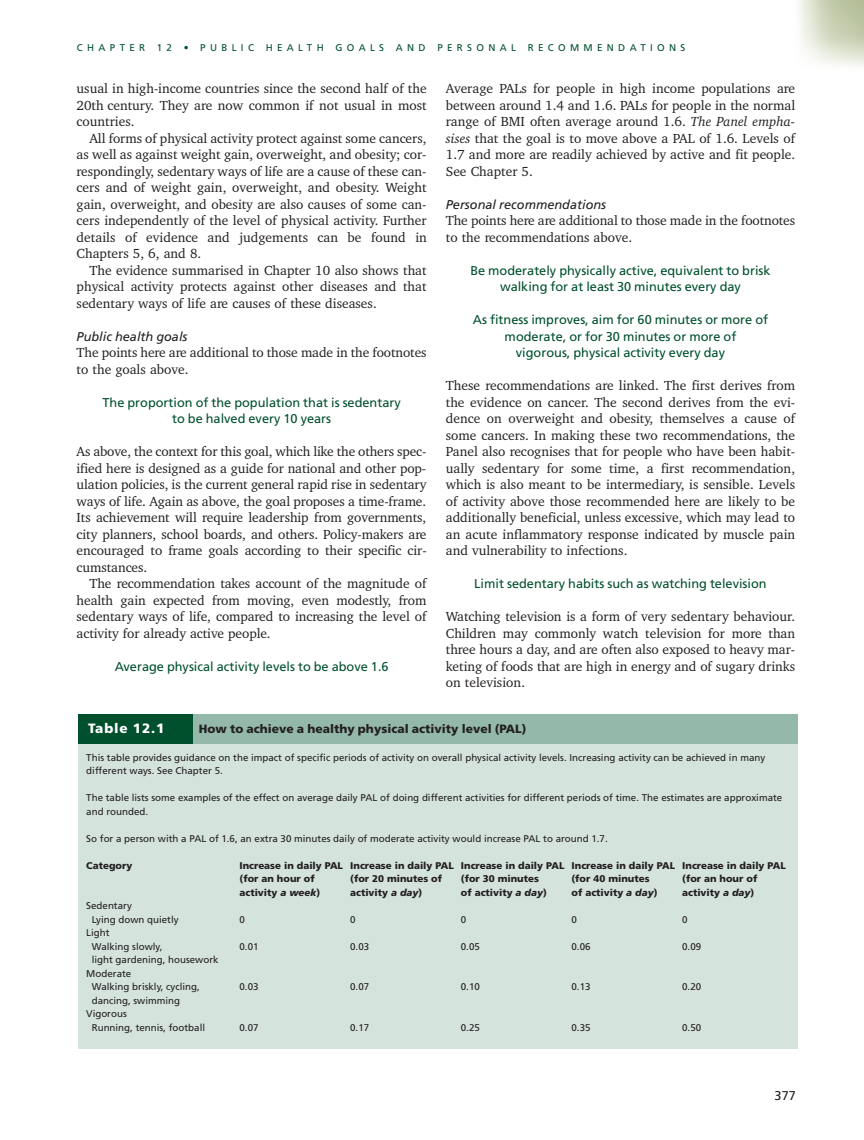
<style>
.page{position:relative;width:864px;height:1140px;background:#fff}
.page>*{position:absolute;margin:0;border:0;box-sizing:border-box;transform-origin:0 0}
.t1{font:13.5px/16.5px "Charter IT Cby BT";color:#231f20;text-align:justify}
.t2{font:900 13.5px "Frutiger";letter-spacing:.06em;color:#fff}
.t3{font:12.75px/16.5px "Frutiger";color:#00502e;text-align:center}
.t4{font:italic 12.75px "Frutiger";color:#231f20}
.t5{font:12.75px "Frutiger";color:#231f20}
.t6{font:900 12px "Frutiger";color:#231f20}
.t7{font:9.75px/13.5px "Frutiger";color:#231f20}
.t8{font:900 9.75px/13.5px "Frutiger";color:#231f20}
.t9{font:9.75px "Frutiger";letter-spacing:.445em;color:#00502e}
.s1{font-style:italic}
</style>
<div class="page">
<div style="left:78px;top:714px;width:718px;height:334px;background:#d5e3dd"></div>
<div style="left:78px;top:714px;width:115px;height:29px;background:#00502e"></div>
<div style="left:193px;top:714px;width:603px;height:29px;background:#94b9ab"></div>
<p class="t9" style="left:77px;top:44px;width:609px">CHAPTER 12 • PUBLIC HEALTH GOALS AND PERSONAL RECOMMENDATIONS</p>
<p class="t1" style="left:77px;top:81px;width:351px">usual in high-income countries since the second half of the 20th century. They are now common if not usual in most countries.</p>
<p class="t1" style="left:77px;top:131px;width:351px;text-indent:13px">All forms of physical activity protect against some cancers, as well as against weight gain, overweight, and obesity; cor&shy;respondingly, sedentary ways of life are a cause of these can&shy;cers and of weight gain, overweight, and obesity. Weight gain, overweight, and obesity are also causes of some can&shy;cers independently of the level of physical activity. Further details of evidence and judgements can be found in Chapters 5, 6, and 8.</p>
<p class="t1" style="left:77px;top:263px;width:351px;text-indent:13px">The evidence summarised in Chapter 10 also shows that physical activity protects against other diseases and that sedentary ways of life are causes of these diseases.</p>
<p class="t4" style="left:77px;top:331px;width:112px">Public health goals</p>
<p class="t1" style="left:77px;top:345px;width:351px">The points here are additional to those made in the footnotes to the goals above.</p>
<p class="t3" style="left:102px;top:395px;width:300px">The proportion of the population that is sedentary to be halved every 10 years</p>
<p class="t1" style="left:77px;top:444px;width:351px">As above, the context for this goal, which like the others spec&shy;ified here is designed as a guide for national and other pop&shy;ulation policies, is the current general rapid rise in sedentary ways of life. Again as above, the goal proposes a time-frame.<br>Its achievement will require leadership from governments, city planners, school boards, and others. Policy-makers are encouraged to frame goals according to their specific cir&shy;cumstances.</p>
<p class="t1" style="left:77px;top:576px;width:351px;text-indent:13px">The recommendation takes account of the magnitude of health gain expected from moving, even modestly, from sedentary ways of life, compared to increasing the level of activity for already active people.</p>
<p class="t3" style="left:115px;top:659px;width:275px">Average physical activity levels to be above 1.6</p>
<p class="t1" style="left:445px;top:81px;width:351px">Average PALs for people in high income populations are between around 1.4 and 1.6. PALs for people in the normal range of BMI often average around 1.6. <span class="s1">The Panel empha&shy;sises</span> that the goal is to move above a PAL of 1.6. Levels of 1.7 and more are readily achieved by active and fit people.<br>See Chapter 5.</p>
<p class="t4" style="left:445px;top:199px;width:162px">Personal recommendations</p>
<p class="t1" style="left:445px;top:213px;width:351px">The points here are additional to those made in the footnotes to the recommendations above.</p>
<p class="t3" style="left:470px;top:263px;width:302px">Be moderately physically active, equivalent to brisk walking for at least 30 minutes every day</p>
<p class="t3" style="left:472px;top:312px;width:296px">As fitness improves, aim for 60 minutes or more of moderate, or for 30 minutes or more of<br>vigorous, physical activity every day</p>
<p class="t1" style="left:445px;top:378px;width:351px">These recommendations are linked. The first derives from the evidence on cancer. The second derives from the evi&shy;dence on overweight and obesity, themselves a cause of some cancers. In making these two recommendations, the Panel also recognises that for people who have been habit&shy;ually sedentary for some time, a first recommendation, which is also meant to be intermediary, is sensible. Levels of activity above those recommended here are likely to be additionally beneficial, unless excessive, which may lead to an acute inflammatory response indicated by muscle pain and vulnerability to infections.</p>
<p class="t3" style="left:474px;top:576px;width:294px">Limit sedentary habits such as watching television</p>
<p class="t1" style="left:445px;top:609px;width:351px">Watching television is a form of very sedentary behaviour.<br>Children may commonly watch television for more than three hours a day, and are often also exposed to heavy mar&shy;keting of foods that are high in energy and of sugary drinks on television.</p>
<p class="t2" style="left:88px;top:723px;width:78px">Table 12.1</p>
<p class="t6" style="left:199px;top:724px;width:329px">How to achieve a healthy physical activity level (PAL)</p>
<p class="t7" style="left:86px;top:751px;width:680px">This table provides guidance on the impact of specific periods of activity on overall physical activity levels. Increasing activity can be achieved in many different ways. See Chapter 5.</p>
<p class="t7" style="left:86px;top:791px;width:697px">The table lists some examples of the effect on average daily PAL of doing different activities for different periods of time. The estimates are approximate and rounded.</p>
<p class="t7" style="left:86px;top:832px;width:522px">So for a person with a PAL of 1.6, an extra 30 minutes daily of moderate activity would increase PAL to around 1.7.</p>
<p class="t8" style="left:86px;top:859px;width:48px">Category</p>
<p class="t8" style="left:239px;top:859px;width:547px">Increase in daily PAL Increase in daily PAL Increase in daily PAL Increase in daily PAL Increase in daily PAL (for an hour of</p>
<p class="t8" style="left:350px;top:872px;width:93px">(for 20 minutes of</p>
<p class="t8" style="left:460px;top:872px;width:80px">(for 30 minutes</p>
<p class="t8" style="left:571px;top:872px;width:80px">(for 40 minutes</p>
<p class="t8" style="left:682px;top:872px;width:77px">(for an hour of</p>
<p class="t7" style="left:92px;top:899px;width:88px;text-indent:-5px">Sedentary<br>Lying down quietly</p>
<p class="t7" style="left:92px;top:926px;width:72px;text-indent:-5px">Light<br>Walking slowly,</p>
<p class="t8" style="left:239px;top:886px;width:82px">activity <span class="s1">a week</span>)</p>
<p class="t8" style="left:350px;top:886px;width:74px">activity <span class="s1">a day</span>)</p>
<p class="t8" style="left:460px;top:886px;width:87px">of activity <span class="s1">a day</span>)</p>
<p class="t8" style="left:571px;top:886px;width:87px">of activity <span class="s1">a day</span>)</p>
<p class="t8" style="left:682px;top:886px;width:74px">activity <span class="s1">a day</span>)</p>
<p class="t7" style="left:239px;top:913px;width:7px">0</p>
<p class="t7" style="left:350px;top:913px;width:7px">0</p>
<p class="t7" style="left:460px;top:913px;width:7px">0</p>
<p class="t7" style="left:571px;top:913px;width:7px">0</p>
<p class="t7" style="left:682px;top:913px;width:7px">0</p>
<p class="t7" style="left:239px;top:940px;width:20px">0.01</p>
<p class="t7" style="left:350px;top:940px;width:20px">0.03</p>
<p class="t7" style="left:460px;top:940px;width:20px">0.05</p>
<p class="t7" style="left:571px;top:940px;width:20px">0.06</p>
<p class="t7" style="left:682px;top:940px;width:20px">0.09</p>
<p class="t7" style="left:92px;top:953px;width:128px">light gardening, housework</p>
<p class="t7" style="left:86px;top:967px;width:46px">Moderate</p>
<p class="t7" style="left:92px;top:980px;width:109px">Walking briskly, cycling,</p>
<p class="t7" style="left:239px;top:980px;width:20px">0.03</p>
<p class="t7" style="left:350px;top:980px;width:20px">0.07</p>
<p class="t7" style="left:460px;top:980px;width:20px">0.10</p>
<p class="t7" style="left:571px;top:980px;width:20px">0.13</p>
<p class="t7" style="left:682px;top:980px;width:20px">0.20</p>
<p class="t7" style="left:92px;top:994px;width:90px">dancing, swimming</p>
<p class="t7" style="left:86px;top:1007px;width:42px">Vigorous</p>
<p class="t7" style="left:92px;top:1021px;width:115px">Running, tennis, football</p>
<p class="t7" style="left:239px;top:1021px;width:20px">0.07</p>
<p class="t7" style="left:350px;top:1021px;width:20px">0.17</p>
<p class="t7" style="left:460px;top:1021px;width:20px">0.25</p>
<p class="t7" style="left:571px;top:1021px;width:20px">0.35</p>
<p class="t7" style="left:682px;top:1021px;width:20px">0.50</p>
<p class="t5" style="left:774px;top:1090px;width:23px">377</p>
</div>
